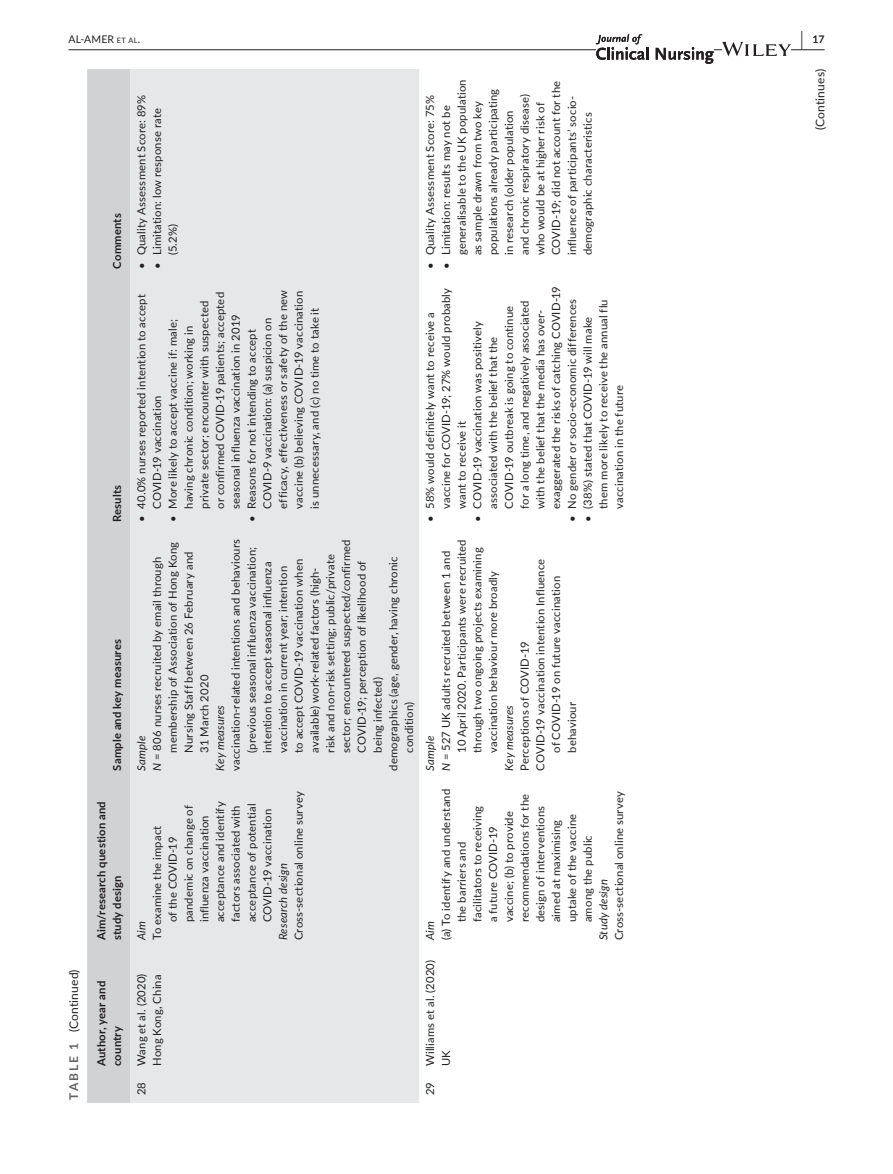
<style>
.page{position:relative;width:893px;height:1174px;background:#fff}
.page>*{position:absolute;margin:0;border:0;box-sizing:border-box;transform-origin:0 0}
.t1{font:12px "Lato";letter-spacing:.015em;color:#231f20}
.t2{font:11.25px/15.8px "Lato";letter-spacing:.015em;color:#231f20}
.t3{font:700 11.25px/15.8px "Lato";letter-spacing:.02em;color:#231f20}
.t4{font:italic 11.25px "Lato";letter-spacing:.015em;color:#231f20}
.t5{font:10.5px "Lato";letter-spacing:.02em;color:#231f20}
.t6{font:700 10.5px "Lato";color:#231f20}
.s1{font-size:7.35px}
.s2{font-size:19.5px}
.s3{font-weight:700;color:#636366}
.s4{font-style:italic}
</style>
<div class="page">
<hr style="left:68px;top:49px;width:756px;height:1px;background:#231f20">
<div style="left:596px;top:34px;width:118px;height:30px;background:#fff"></div>
<svg style="left:596px;top:34px;width:52px;height:26px"></svg>
<svg style="left:656px;top:47px;width:58px;height:17px"></svg>
<svg style="left:722px;top:42px;width:69px;height:14px"></svg>
<div style="left:87px;top:69px;width:43px;height:1033px;background:#d1d2d4"></div>
<div style="left:130px;top:69px;width:289px;height:1033px;background:#e6e7e9"></div>
<p class="t5" style="left:68px;top:31px;width:73px">AL-AMER <span class="s1">et al</span>.</p>
<p class="t6" style="left:801px;top:31px;width:25px"><span class="s2">|</span> 17</p>
<p class="t1" style="left:65px;top:1099px;width:132px;rotate:-90deg"><span class="s3">TABLE 1</span> (Continued)</p>
<p class="t3" style="left:109px;top:269px;width:57px;rotate:-90deg">Comments</p>
<p class="t3" style="left:109px;top:522px;width:39px;rotate:-90deg">Results</p>
<p class="t3" style="left:109px;top:770px;width:133px;rotate:-90deg">Sample and key measures</p>
<p class="t3" style="left:93px;top:940px;width:141px;rotate:-90deg">Aim/research question and study design</p>
<p class="t3" style="left:93px;top:1066px;width:87px;rotate:-90deg">Author, year and country</p>
<p class="t2" style="left:133px;top:269px;width:175px;rotate:-90deg">• Quality Assessment Score: 89%</p>
<p class="t2" style="left:149px;top:255px;width:149px;text-indent:-13px;rotate:-90deg">• Limitation: low response rate (5.2%)</p>
<p class="t2" style="left:133px;top:509px;width:216px;text-indent:-14px;rotate:-90deg">• 40.0% nurses reported intention to accept<br>COVID-19 vaccination</p>
<p class="t2" style="left:164px;top:509px;width:218px;text-indent:-14px;rotate:-90deg">• More likely to accept vaccine if: male; having chronic condition; working in private sector; encounter with suspected or confirmed COVID-19 patients; accepted seasonal influenza vaccination in 2019</p>
<p class="t2" style="left:243px;top:509px;width:220px;text-indent:-14px;rotate:-90deg">• Reasons for not intending to accept COVID-9 vaccination: (a) suspicion on efficacy, effectiveness or safety of the new vaccine (b) believing COVID-19 vaccination is unnecessary, and (c) no time to take it</p>
<p class="t2" style="left:227px;top:770px;width:233px;rotate:-90deg">vaccination-related intentions and behaviours</p>
<p class="t2" style="left:243px;top:752px;width:207px;rotate:-90deg">(previous seasonal influenza vaccination;</p>
<p class="t2" style="left:338px;top:752px;width:215px;rotate:-90deg">sector; encountered suspected/confirmed</p>
<p class="t2" style="left:164px;top:752px;width:212px;rotate:-90deg">membership of Association of Hong Kong</p>
<p class="t2" style="left:180px;top:752px;width:203px;rotate:-90deg">Nursing Staff between 26 February and</p>
<p class="t2" style="left:322px;top:752px;width:200px;rotate:-90deg">risk and non-risk setting; public/private</p>
<p class="t2" style="left:385px;top:770px;width:216px;rotate:-90deg">demographics (age, gender, having chronic</p>
<p class="t2" style="left:149px;top:770px;width:215px;rotate:-90deg"><span class="s4">N</span> = 806 nurses recruited by email through</p>
<p class="t2" style="left:259px;top:752px;width:192px;rotate:-90deg">intention to accept seasonal influenza</p>
<p class="t2" style="left:275px;top:752px;width:188px;rotate:-90deg">vaccination in current year; intention</p>
<p class="t2" style="left:290px;top:752px;width:195px;rotate:-90deg">to accept COVID-19 vaccination when</p>
<p class="t2" style="left:306px;top:752px;width:187px;rotate:-90deg">available) work-related factors (high-</p>
<p class="t2" style="left:353px;top:752px;width:193px;rotate:-90deg">COVID-19; perception of likelihood of</p>
<p class="t2" style="left:196px;top:752px;width:79px;rotate:-90deg">31 March 2020</p>
<p class="t2" style="left:369px;top:752px;width:77px;rotate:-90deg">being infected)</p>
<p class="t2" style="left:401px;top:752px;width:52px;rotate:-90deg">condition)</p>
<p class="t4" style="left:212px;top:770px;width:67px;rotate:-90deg">Key measures</p>
<p class="t4" style="left:133px;top:770px;width:37px;rotate:-90deg">Sample</p>
<p class="t2" style="left:290px;top:940px;width:150px;rotate:-90deg">Cross-sectional online survey</p>
<p class="t2" style="left:149px;top:922px;width:122px;text-indent:-18px;rotate:-90deg">To examine the impact<br>of the COVID-19 pandemic on change of influenza vaccination acceptance and identify factors associated with acceptance of potential<br>COVID-19 vaccination</p>
<p class="t4" style="left:275px;top:940px;width:78px;rotate:-90deg">Research design</p>
<p class="t4" style="left:133px;top:940px;width:20px;rotate:-90deg">Aim</p>
<p class="t2" style="left:133px;top:1066px;width:94px;rotate:-90deg">Wang et al. (2020)<br>Hong Kong, China</p>
<p class="t2" style="left:133px;top:1095px;width:15px;rotate:-90deg">28</p>
<p class="t2" style="left:438px;top:255px;width:177px;text-indent:-13px;rotate:-90deg">• Limitation: results may not be generalisable to the UK population as sample drawn from two key populations already participating in research (older population<br>and chronic respiratory disease) who would be at higher risk of<br>COVID-19; did not account for the influence of participants’ socio&shy;demographic characteristics</p>
<p class="t1" style="left:812px;top:130px;width:63px;rotate:-90deg">(Continues)</p>
<p class="t2" style="left:422px;top:269px;width:175px;rotate:-90deg">• Quality Assessment Score: 75%</p>
<p class="t2" style="left:422px;top:509px;width:222px;text-indent:-14px;rotate:-90deg">• 58% would definitely want to receive a vaccine for COVID-19; 27% would probably want to receive it</p>
<p class="t2" style="left:469px;top:509px;width:224px;text-indent:-14px;rotate:-90deg">• COVID-19 vaccination was positively associated with the belief that the COVID-19 outbreak is going to continue<br>for a long time, and negatively associated with the belief that the media has over&shy;exaggerated the risks of catching COVID-19</p>
<p class="t2" style="left:564px;top:522px;width:225px;rotate:-90deg">• No gender or socio-economic differences</p>
<p class="t2" style="left:579px;top:509px;width:211px;text-indent:-14px;rotate:-90deg">• (38%) stated that COVID-19 will make them more likely to receive the annual flu vaccination in the future</p>
<p class="t2" style="left:438px;top:770px;width:221px;rotate:-90deg"><span class="s4">N</span> = 527 UK adults recruited between 1 and</p>
<p class="t2" style="left:453px;top:752px;width:215px;rotate:-90deg">10 April 2020. Participants were recruited</p>
<p class="t2" style="left:469px;top:752px;width:207px;rotate:-90deg">through two ongoing projects examining</p>
<p class="t2" style="left:532px;top:770px;width:214px;rotate:-90deg">COVID-19 vaccination intention Influence</p>
<p class="t2" style="left:485px;top:752px;width:183px;rotate:-90deg">vaccination behaviour more broadly</p>
<p class="t2" style="left:548px;top:752px;width:178px;rotate:-90deg">of COVID-19 on future vaccination</p>
<p class="t2" style="left:516px;top:770px;width:131px;rotate:-90deg">Perceptions of COVID-19</p>
<p class="t2" style="left:564px;top:752px;width:52px;rotate:-90deg">behaviour</p>
<p class="t4" style="left:501px;top:770px;width:67px;rotate:-90deg">Key measures</p>
<p class="t4" style="left:422px;top:770px;width:37px;rotate:-90deg">Sample</p>
<p class="t2" style="left:438px;top:922px;width:135px;text-indent:-18px;rotate:-90deg">(a) To identify and understand the barriers and facilitators to receiving<br>a future COVID-19 vaccine; (b) to provide recommendations for the design of interventions aimed at maximising uptake of the vaccine among the public</p>
<p class="t2" style="left:611px;top:940px;width:150px;rotate:-90deg">Cross-sectional online survey</p>
<p class="t4" style="left:595px;top:940px;width:62px;rotate:-90deg">Study design</p>
<p class="t4" style="left:422px;top:940px;width:20px;rotate:-90deg">Aim</p>
<p class="t2" style="left:422px;top:1066px;width:108px;rotate:-90deg">Williams et al. (2020)<br>UK</p>
<p class="t2" style="left:422px;top:1095px;width:15px;rotate:-90deg">29</p>
</div>
